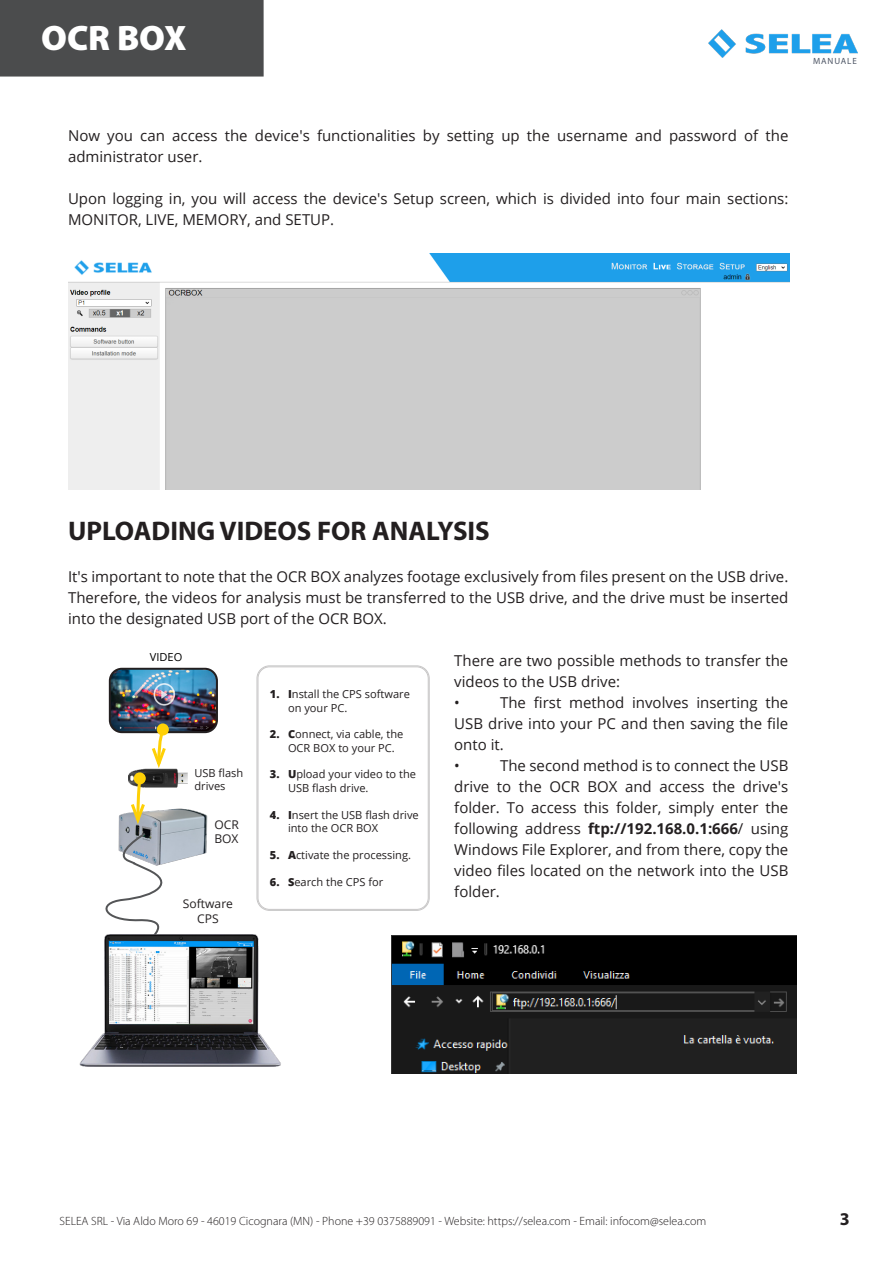
<style>
.page{position:relative;width:893px;height:1263px;background:#fff}
.page>*{position:absolute;margin:0;border:0;box-sizing:border-box;transform-origin:0 0}
.t1{font:900 35.55px "Myriad Pro";letter-spacing:-.01em;color:#fff}
.t2{font:700 27px "Myriad Pro";color:#231f20}
.t3{font:700 18px "Myriad Pro";color:#231f20}
.t4{font:15px/21px "Open Sans";color:#231f20}
.t5{font:300 12px "Myriad Pro";color:#231f20}
.t6{font:12px/14.4px "Open Sans";color:#231f20;text-align:center}
.t7{font:11.1px/13.2px "Open Sans";color:#231f20}
.t8{font:11.1px "Open Sans";color:#000}
.t9{font:9px "Myriad Pro";letter-spacing:.1em;color:#4f5766}
.s1{font-weight:800}
.s2{font-weight:700}
</style>
<div class="page">
<div style="left:0;top:0;width:264px;height:77px;background:#4b4c4d"></div>
<img style="left:708px;top:30px;width:150px;height:28px">
<div style="left:258px;top:667px;width:170px;height:243px;border:1px solid #231f20;border-radius:12px"></div>
<img style="left:111px;top:670px;width:105px;height:61px">
<div style="left:109px;top:668px;width:109px;height:65px;border:2px solid #231f20;border-radius:12px"></div>
<img style="left:179px;top:808px;width:29px;height:52px">
<img style="left:179px;top:772px;width:9px;height:12px">
<svg style="left:157px;top:723px;width:12px;height:12px"></svg>
<img style="left:79px;top:934px;width:202px;height:133px">
<svg style="left:93px;top:726px;width:86px;height:216px"></svg>
<img style="left:391px;top:935px;width:405px;height:139px">
<img style="left:68px;top:254px;width:721px;height:235px">
<p class="t1" style="left:41px;top:18px;width:147px">OCR BOX</p>
<p class="t9" style="left:813px;top:56px;width:45px">MANUALE</p>
<p class="t4" style="left:68px;top:125px;width:722px">Now you can access the device's functionalities by setting up the username and password of the administrator user.</p>
<p class="t4" style="left:68px;top:188px;width:722px">Upon logging in, you will access the device's Setup screen, which is divided into four main sections:<br>MONITOR, LIVE, MEMORY, and SETUP.</p>
<p class="t2" style="left:68px;top:513px;width:423px">UPLOADING VIDEOS FOR ANALYSIS</p>
<p class="t4" style="left:68px;top:566px;width:722px;text-align:justify">It's important to note that the OCR BOX analyzes footage exclusively from files present on the USB drive.<br>Therefore, the videos for analysis must be transferred to the USB drive, and the drive must be inserted into the designated USB port of the OCR BOX.</p>
<p class="t4" style="left:454px;top:650px;width:336px">There are two possible methods to transfer the videos to the USB drive:</p>
<p class="t4" style="left:454px;top:692px;width:7px">•</p>
<p class="t8" style="left:150px;top:649px;width:34px">VIDEO</p>
<p class="t7" style="left:288px;top:687px;width:123px;text-indent:-18px"><span class="s1">1. I</span>nstall the CPS software on your PC.</p>
<p class="t7" style="left:288px;top:727px;width:117px;text-indent:-18px"><span class="s1">2. C</span>onnect, via cable, the<br>OCR BOX to your PC.</p>
<p class="t7" style="left:288px;top:767px;width:130px;text-indent:-18px"><span class="s1">3. U</span>pload your video to the<br>USB flash drive.</p>
<p class="t7" style="left:288px;top:808px;width:132px;text-indent:-18px"><span class="s1">4. I</span>nsert the USB flash drive into the OCR BOX</p>
<p class="t7" style="left:270px;top:848px;width:143px"><span class="s1">5. A</span>ctivate the processing.</p>
<p class="t7" style="left:270px;top:875px;width:115px"><span class="s1">6. S</span>earch the CPS for</p>
<p class="t4" style="left:454px;top:692px;width:336px;text-align:justify;text-indent:46px">The first method involves inserting the USB drive into your PC and then saving the file onto it.</p>
<p class="t4" style="left:454px;top:755px;width:7px">•</p>
<p class="t4" style="left:454px;top:755px;width:336px;text-align:justify;text-indent:46px">The second method is to connect the USB drive to the OCR BOX and access the drive's folder. To access this folder, simply enter the following address <span class="s2">ftp://192.168.0.1:666</span>/ using Windows File Explorer, and from there, copy the video files located on the network into the USB folder.</p>
<p class="t7" style="left:194px;top:766px;width:50px">USB flash drives</p>
<p class="t6" style="left:214px;top:817px;width:26px">OCR</p>
<p class="t6" style="left:214px;top:831px;width:26px">BOX</p>
<p class="t6" style="left:183px;top:896px;width:52px">Software<br>CPS</p>
<p class="t5" style="left:60px;top:1214px;width:648px">SELEA SRL - Via Aldo Moro 69 - 46019 Cicognara (MN) - Phone +39 0375889091 - Website: https://selea.com - Email: infocom@selea.com</p>
<p class="t3" style="left:840px;top:1208px;width:11px">3</p>
</div>
